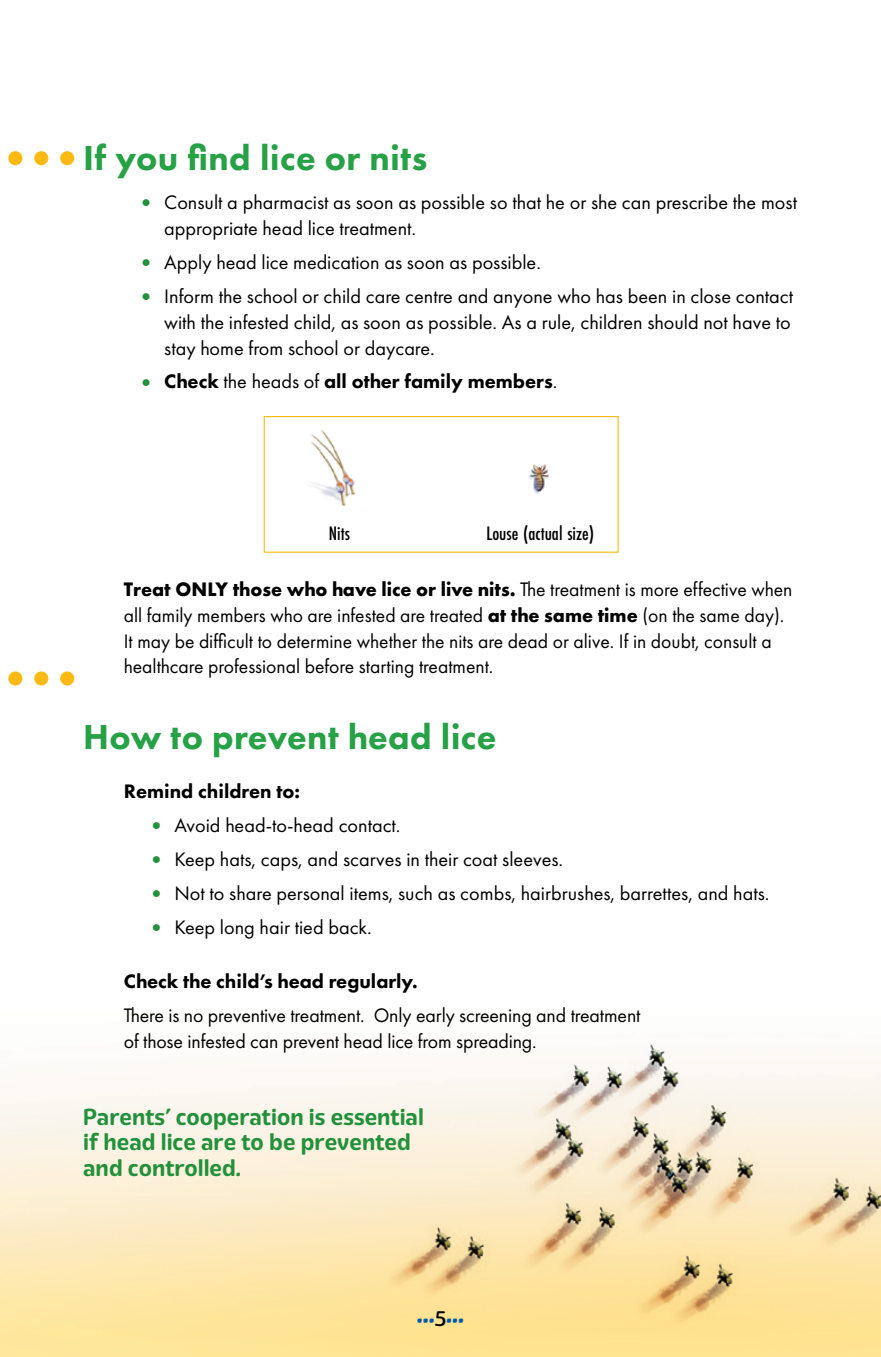
<style>
.page{position:relative;width:881px;height:1357px;background:#fff}
.page>*{position:absolute;margin:0;border:0;box-sizing:border-box;transform-origin:0 0}
.t1{font:800 36px "Futura PT";letter-spacing:.01em;color:#26a146}
.t2{font:700 22.5px/25.9px "Eigerdals";color:#23903b}
.t3{font:20.25px/25.9px "Futura PT";color:#000}
.t4{font:800 20.25px "Futura PT";color:#000}
.t5{font:500 20.25px "Futura PT Cond";color:#000}
.t6{font:500 20.25px "Eigerdals";color:#0058a9}
.s1{font-weight:600;font-size:24.75px;color:#23903b}
.s2{font-weight:400}
.s3{font-weight:700}
.s4{color:#000}
</style>
<div class="page">
<img style="left:0;top:1044px;width:881px;height:313px">
<div style="left:60px;top:151px;width:14px;height:14px;background:#fdb913;border-radius:50%"></div>
<div style="left:34px;top:151px;width:14px;height:14px;background:#fdb913;border-radius:50%"></div>
<div style="left:8px;top:151px;width:14px;height:14px;background:#fdb913;border-radius:50%"></div>
<div style="left:60px;top:671px;width:14px;height:14px;background:#fdb913;border-radius:50%"></div>
<div style="left:34px;top:671px;width:14px;height:14px;background:#fdb913;border-radius:50%"></div>
<div style="left:8px;top:671px;width:14px;height:14px;background:#fdb913;border-radius:50%"></div>
<img style="left:528px;top:464px;width:21px;height:30px">
<img style="left:311px;top:429px;width:45px;height:77px">
<div style="left:264px;top:416px;width:355px;height:137px;border:1px solid #fdb913"></div>
<h1 class="t1" style="left:83px;top:135px;width:346px">If you find lice or nits</h1>
<p class="t3" style="left:164px;top:189px;width:634px;text-indent:-30px"><span class="s1">•</span> Consult a pharmacist as soon as possible so that he or she can prescribe the most appropriate head lice treatment.</p>
<p class="t3" style="left:134px;top:249px;width:409px"><span class="s1">•</span> Apply head lice medication as soon as possible.</p>
<p class="t3" style="left:164px;top:283px;width:630px;text-align:justify;text-indent:-30px"><span class="s1">•</span> Inform the school or child care centre and anyone who has been in close contact with the infested child, as soon as possible. As a rule, children should not have to stay home from school or daycare.</p>
<p class="t4" style="left:134px;top:369px;width:425px"><span class="s1">•</span> Check <span class="s2">the heads of</span> all other family members<span class="s2">.</span></p>
<p class="t5" style="left:329px;top:521px;width:23px">Nits</p>
<p class="t5" style="left:486px;top:521px;width:109px">Louse (actual size)</p>
<p class="t3" style="left:124px;top:576px;width:670px"><span class="s3">Treat ONLY those who have lice or live nits.</span> The treatment is more effective when all family members who are infested are treated <span class="s3">at the same time</span> (on the same day).<br>It may be difficult to determine whether the nits are dead or alive. If in doubt, consult a healthcare professional before starting treatment.</p>
<h1 class="t1" style="left:83px;top:714px;width:415px">How to prevent head lice</h1>
<p class="t4" style="left:124px;top:779px;width:178px">Remind children to:</p>
<p class="t3" style="left:144px;top:812px;width:258px"><span class="s1">•</span> Avoid head-to-head contact.</p>
<p class="t3" style="left:144px;top:846px;width:421px"><span class="s1">•</span> Keep hats, caps, and scarves in their coat sleeves.</p>
<p class="t3" style="left:144px;top:880px;width:627px"><span class="s1">•</span> Not to share personal items, such as combs, hairbrushes, barrettes, and hats.</p>
<p class="t3" style="left:144px;top:914px;width:229px"><span class="s1">•</span> Keep long hair tied back.</p>
<p class="t4" style="left:124px;top:969px;width:295px">Check the child’s head regularly.</p>
<p class="t3" style="left:124px;top:1002px;width:518px">There is no preventive treatment. Only early screening and treatment of those infested can prevent head lice from spreading.</p>
<p class="t2" style="left:83px;top:1103px;width:342px">Parents’ cooperation is essential if head lice are to be prevented and controlled.</p>
<p class="t6" style="left:417px;top:1307px;width:49px">•••<span class="s4">5</span>•••</p>
</div>
